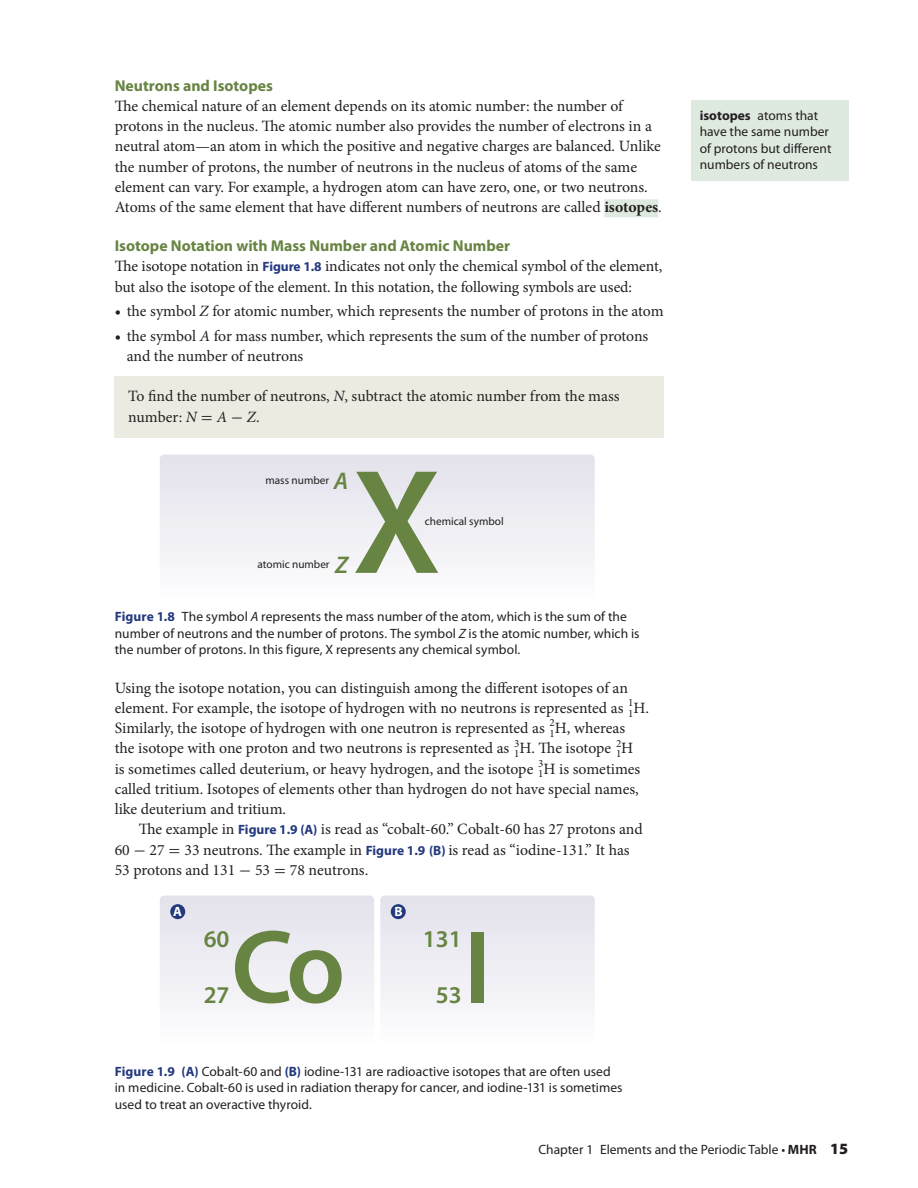
<style>
.page{position:relative;width:918px;height:1188px;background:#fff}
.page>*{position:absolute;margin:0;border:0;box-sizing:border-box;transform-origin:0 0}
.t1{font:600 150px "Myriad Pro";color:#678442}
.t2{font:600 105px "Myriad Pro";color:#678442}
.t3{font:600 24.15px "Myriad Pro";color:#678442}
.t4{font:italic 600 24.15px "Myriad Pro";color:#678442}
.t5{font:15.75px/20.2px "Minion Pro";letter-spacing:-.005em;color:#231f20}
.t6{font:700 15.75px "Myriad Pro";color:#678442}
.t7{font:13.5px/16.5px "Myriad Pro";color:#231f20}
.t8{font:700 13.5px "Myriad Pro";color:#fff}
.t9{font:11.25px "Myriad Pro";color:#231f20}
.t10{font:10.95px "Minion Pro";color:#231f20}
.s1{font-weight:700}
.s2{font-family:"Myriad Pro";font-weight:700;font-size:13.5px;color:#23397e}
.s3{font-style:italic}
.s4{font-family:"Uni Math"}
.s5{font-weight:700;color:#23397e}
.s6{font-size:15.75px}
.s7{font-weight:900;font-size:15.75px}
</style>
<div class="page">
<div style="left:160px;top:896px;width:214px;height:150px;background:linear-gradient(to right,#f0eff5,#f0eff5);border-radius:4px"></div>
<div style="left:380px;top:896px;width:215px;height:150px;background:linear-gradient(to right,#f0eff5,#f0eff5);border-radius:4px"></div>
<div style="left:170px;top:904px;width:15px;height:15px;background:#23397e;border-radius:50%"></div>
<div style="left:391px;top:904px;width:15px;height:15px;background:#23397e;border-radius:50%"></div>
<div style="left:604px;top:199px;width:54px;height:18px;background:#deeadf"></div>
<div style="left:115px;top:376px;width:549px;height:62px;background:#ebebe2"></div>
<svg style="left:160px;top:455px;width:435px;height:110px"></svg>
<div style="left:691px;top:101px;width:157px;height:80px;background:#deeadf"></div>
<p class="t6" style="left:115px;top:79px;width:160px">Neutrons and Isotopes</p>
<p class="t5" style="left:115px;top:97px;width:549px">The chemical nature of an element depends on its atomic number: the number of protons in the nucleus. The atomic number also provides the number of electrons in a neutral atom—an atom in which the positive and negative charges are balanced. Unlike the number of protons, the number of neutrons in the nucleus of atoms of the same element can vary. For example, a hydrogen atom can have zero, one, or two neutrons.<br>Atoms of the same element that have different numbers of neutrons are called <span class="s1">isotopes</span>.</p>
<p class="t6" style="left:115px;top:240px;width:397px">Isotope Notation with Mass Number and Atomic Number</p>
<p class="t5" style="left:115px;top:257px;width:549px">The isotope notation in <span class="s2">Figure 1.8</span> indicates not only the chemical symbol of the element, but also the isotope of the element. In this notation, the following symbols are used:</p>
<p class="t5" style="left:115px;top:302px;width:550px"><span class="s1">•</span> the symbol <span class="s3">Z</span> for atomic number, which represents the number of protons in the atom</p>
<p class="t5" style="left:127px;top:327px;width:523px;text-indent:-12px"><span class="s1">•</span> the symbol <span class="s3">A</span> for mass number, which represents the sum of the number of protons and the number of neutrons</p>
<p class="t5" style="left:128px;top:388px;width:493px">To find the number of neutrons, <span class="s3">N</span>, subtract the atomic number from the mass number: <span class="s3">N</span> <span class="s4">=</span> <span class="s3">A</span> <span class="s4">−</span> <span class="s3">Z</span>.</p>
<h1 class="t1" style="left:352px;top:433px;width:91px">X</h1>
<p class="t7" style="left:115px;top:609px;width:526px"><span class="s5">Figure 1.8</span> The symbol <span class="s3">A</span> represents the mass number of the atom, which is the sum of the number of neutrons and the number of protons. The symbol <span class="s3">Z</span> is the atomic number, which is the number of protons. In this figure, X represents any chemical symbol.</p>
<p class="t5" style="left:115px;top:679px;width:520px">Using the isotope notation, you can distinguish among the different isotopes of an element. For example, the isotope of hydrogen with no neutrons is represented as <sub>1</sub></p>
<h3 class="t4" style="left:334px;top:466px;width:16px">A</h3>
<p class="t9" style="left:265px;top:476px;width:65px">mass number</p>
<p class="t9" style="left:425px;top:517px;width:80px">chemical symbol</p>
<h3 class="t4" style="left:335px;top:550px;width:15px">Z</h3>
<p class="t9" style="left:257px;top:559px;width:74px">atomic number</p>
<p class="t5" style="left:628px;top:699px;width:22px"><sup>1</sup> H.</p>
<p class="t5" style="left:550px;top:719px;width:77px"><sup>2</sup> H, whereas</p>
<p class="t5" style="left:115px;top:719px;width:442px">Similarly, the isotope of hydrogen with one neutron is represented as <sub>1</sub></p>
<p class="t5" style="left:514px;top:740px;width:109px"><sup>3</sup> H. The isotope <sub>1</sub></p>
<p class="t10" style="left:616px;top:739px;width:19px">2 <span class="s6">H</span></p>
<p class="t5" style="left:115px;top:740px;width:406px">the isotope with one proton and two neutrons is represented as <sub>1</sub></p>
<p class="t5" style="left:115px;top:760px;width:527px;text-align:justify;text-indent:423px"><sup>3</sup> H is sometimes called tritium. Isotopes of elements other than hydrogen do not have special names, like deuterium and tritium.</p>
<p class="t5" style="left:115px;top:821px;width:530px;text-indent:24px">The example in <span class="s2">Figure 1.9 (A)</span> is read as “cobalt-60.” Cobalt-60 has 27 protons and<br>60 <span class="s4">−</span> 27 <span class="s4">=</span> 33 neutrons. The example in <span class="s2">Figure 1.9 (B)</span> is read as “iodine-131.” It has<br>53 protons and 131 <span class="s4">-</span> 53 <span class="s4">=</span> 78 neutrons.</p>
<p class="t5" style="left:115px;top:760px;width:430px">is sometimes called deuterium, or heavy hydrogen, and the isotope <sub>1</sub></p>
<p class="t8" style="left:173px;top:906px;width:10px">A</p>
<h2 class="t2" style="left:231px;top:905px;width:116px">Co</h2>
<h3 class="t3" style="left:204px;top:924px;width:27px">60</h3>
<h3 class="t3" style="left:204px;top:981px;width:27px">27</h3>
<p class="t8" style="left:395px;top:906px;width:10px">B</p>
<h3 class="t3" style="left:423px;top:924px;width:40px">131</h3>
<h3 class="t3" style="left:436px;top:981px;width:27px">53</h3>
<h2 class="t2" style="left:463px;top:905px;width:29px">I</h2>
<p class="t7" style="left:700px;top:108px;width:133px"><span class="s1">isotopes</span> atoms that have the same number of protons but different numbers of neutrons</p>
<p class="t7" style="left:115px;top:1064px;width:509px"><span class="s5">Figure 1.9 (A)</span> Cobalt-60 and <span class="s5">(B)</span> iodine-131 are radioactive isotopes that are often used in medicine. Cobalt-60 is used in radiation therapy for cancer, and iodine-131 is sometimes used to treat an overactive thyroid.</p>
<p class="t7" style="left:538px;top:1142px;width:311px">Chapter 1 Elements and the Periodic Table • <span class="s1">MHR</span> <span class="s7">15</span></p>
</div>
